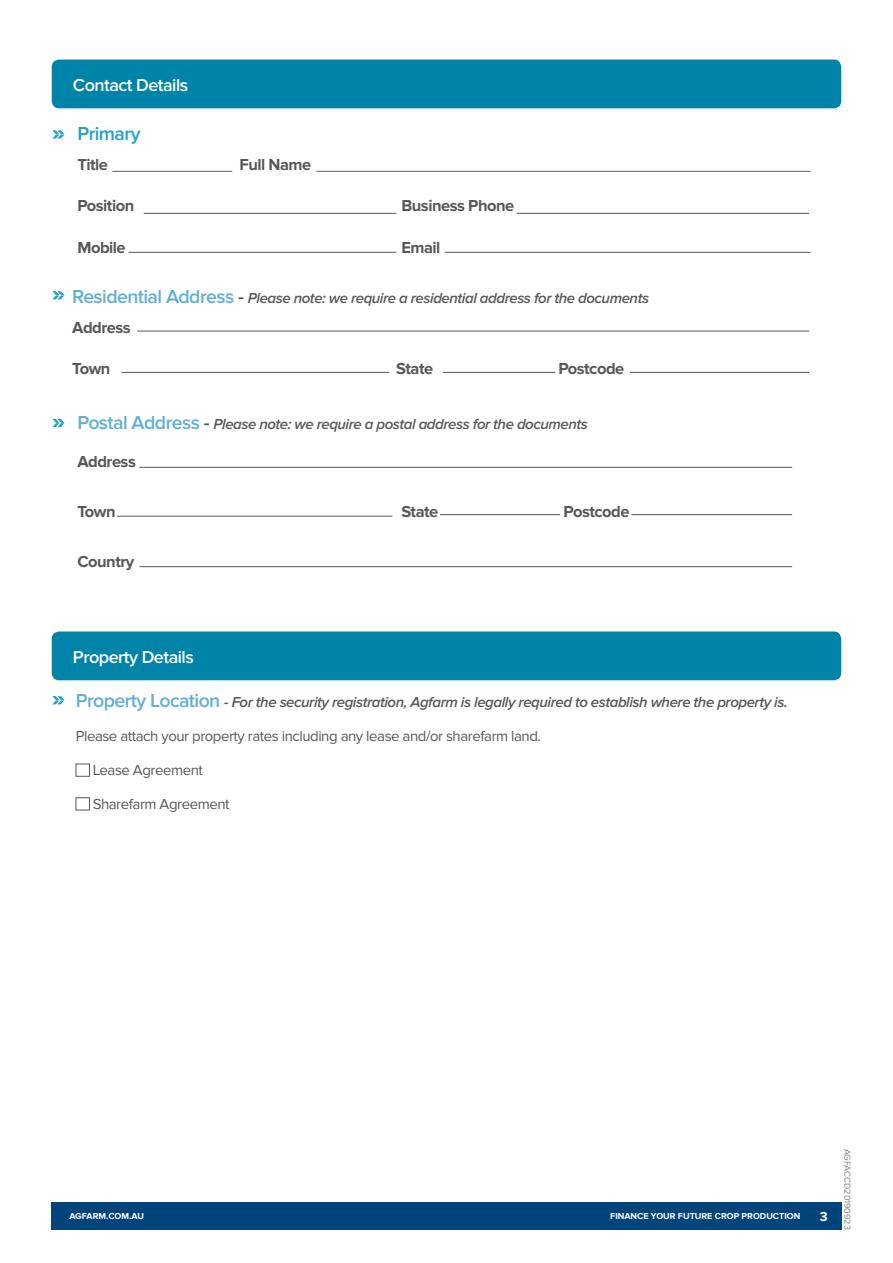
<style>
.page{position:relative;width:893px;height:1263px;background:#fff}
.page>*{position:absolute;margin:0;border:0;box-sizing:border-box;transform-origin:0 0}
.SubHead{font:600 19.5px "Proxima Nova";letter-spacing:-.03em;color:#22a0ca}
.SubHead-2{font:600 18px "Proxima Nova";letter-spacing:-.03em;color:#fff}
.SubHead-3{font:700 16.5px "Proxima Nova";letter-spacing:-.03em;color:#57585a}
.SubHead-4{font:italic 600 15px "Proxima Nova";letter-spacing:-.03em;color:#57585a}
.SubHead-5{font:15px "Proxima Nova";letter-spacing:-.03em;color:#57585a}
.t1{font:700 13.5px "Proxima Nova";color:#fff}
.t2{font:700 9px "Proxima Nova";color:#fff}
.t3{font:9px "Proxima Nova";color:#808285}
.s1{font-style:normal;font-size:19.5px;color:#61afd3}
.s2{font-style:normal;font-size:19.5px}
</style>
<div class="page">
<div style="left:51px;top:1202px;width:791px;height:28px;background:#00447b"></div>
<svg style="left:52px;top:291px;width:13px;height:8px"></svg>
<hr style="left:121px;top:372px;width:268px;height:1px;background:#57585a">
<hr style="left:443px;top:372px;width:112px;height:1px;background:#57585a">
<hr style="left:630px;top:372px;width:179px;height:1px;background:#57585a">
<hr style="left:137px;top:331px;width:672px;height:1px;background:#57585a">
<svg style="left:52px;top:130px;width:13px;height:9px"></svg>
<hr style="left:112px;top:171px;width:120px;height:1px;background:#57585a">
<hr style="left:144px;top:213px;width:252px;height:1px;background:#57585a">
<hr style="left:128px;top:252px;width:268px;height:1px;background:#57585a">
<hr style="left:445px;top:252px;width:366px;height:1px;background:#57585a">
<hr style="left:516px;top:213px;width:293px;height:1px;background:#57585a">
<hr style="left:316px;top:171px;width:495px;height:1px;background:#57585a">
<div style="left:52px;top:60px;width:789px;height:48px;background:#0083a9;border-radius:7px"></div>
<div style="left:52px;top:631px;width:789px;height:49px;background:#0083a9;border-radius:7px"></div>
<svg style="left:52px;top:419px;width:13px;height:8px"></svg>
<hr style="left:139px;top:467px;width:653px;height:1px;background:#57585a">
<hr style="left:117px;top:516px;width:275px;height:1px;background:#57585a">
<hr style="left:139px;top:566px;width:653px;height:1px;background:#57585a">
<hr style="left:440px;top:514px;width:120px;height:1px;background:#57585a">
<hr style="left:631px;top:514px;width:161px;height:1px;background:#57585a">
<div style="left:76px;top:764px;width:14px;height:12px;border:1px solid #57585a"></div>
<div style="left:76px;top:797px;width:14px;height:13px;border:1px solid #57585a"></div>
<svg style="left:52px;top:696px;width:13px;height:8px"></svg>
<p class="SubHead-2" style="left:73px;top:75px;width:117px">Contact Details</p>
<p class="SubHead" style="left:77px;top:122px;width:65px">Primary</p>
<p class="SubHead-3" style="left:77px;top:155px;width:32px">Title</p>
<p class="SubHead-3" style="left:239px;top:155px;width:73px">Full Name</p>
<p class="SubHead-3" style="left:77px;top:196px;width:58px">Position</p>
<p class="SubHead-3" style="left:401px;top:196px;width:114px">Business Phone</p>
<p class="SubHead-3" style="left:77px;top:238px;width:50px">Mobile</p>
<p class="SubHead-3" style="left:401px;top:238px;width:41px">Email</p>
<p class="SubHead-4" style="left:72px;top:289px;width:578px"><span class="s1">Residential Address</span> <span class="s2">-</span> Please note: we require a residential address for the documents</p>
<p class="SubHead-3" style="left:72px;top:318px;width:60px">Address</p>
<p class="SubHead-3" style="left:72px;top:359px;width:40px">Town</p>
<p class="SubHead-3" style="left:396px;top:359px;width:38px">State</p>
<p class="SubHead-3" style="left:558px;top:359px;width:67px">Postcode</p>
<p class="SubHead-4" style="left:77px;top:415px;width:512px"><span class="s1">Postal Address</span> <span class="s2">-</span> Please note: we require a postal address for the documents</p>
<p class="SubHead-3" style="left:77px;top:452px;width:60px">Address</p>
<p class="SubHead-3" style="left:77px;top:502px;width:40px">Town</p>
<p class="SubHead-3" style="left:401px;top:502px;width:38px">State</p>
<p class="SubHead-3" style="left:563px;top:502px;width:67px">Postcode</p>
<p class="SubHead-3" style="left:77px;top:552px;width:58px">Country</p>
<p class="SubHead-2" style="left:73px;top:647px;width:122px">Property Details</p>
<p class="SubHead-4" style="left:76px;top:694px;width:713px"><span class="s1">Property Location</span> - For the security registration, Agfarm is legally required to establish where the property is.</p>
<p class="SubHead-5" style="left:76px;top:728px;width:467px">Please attach your property rates including any lease and/or sharefarm land.</p>
<p class="SubHead-5" style="left:93px;top:761px;width:112px">Lease Agreement</p>
<p class="SubHead-5" style="left:93px;top:795px;width:138px">Sharefarm Agreement</p>
<p class="t2" style="left:69px;top:1211px;width:76px">AGFARM.COM.AU</p>
<p class="t2" style="left:610px;top:1211px;width:191px">FINANCE YOUR FUTURE CROP PRODUCTION</p>
<p class="t1" style="left:820px;top:1209px;width:9px">3</p>
<p class="t3" style="left:853px;top:1148px;width:82px;rotate:90deg">AGFACCD20190923</p>
</div>
